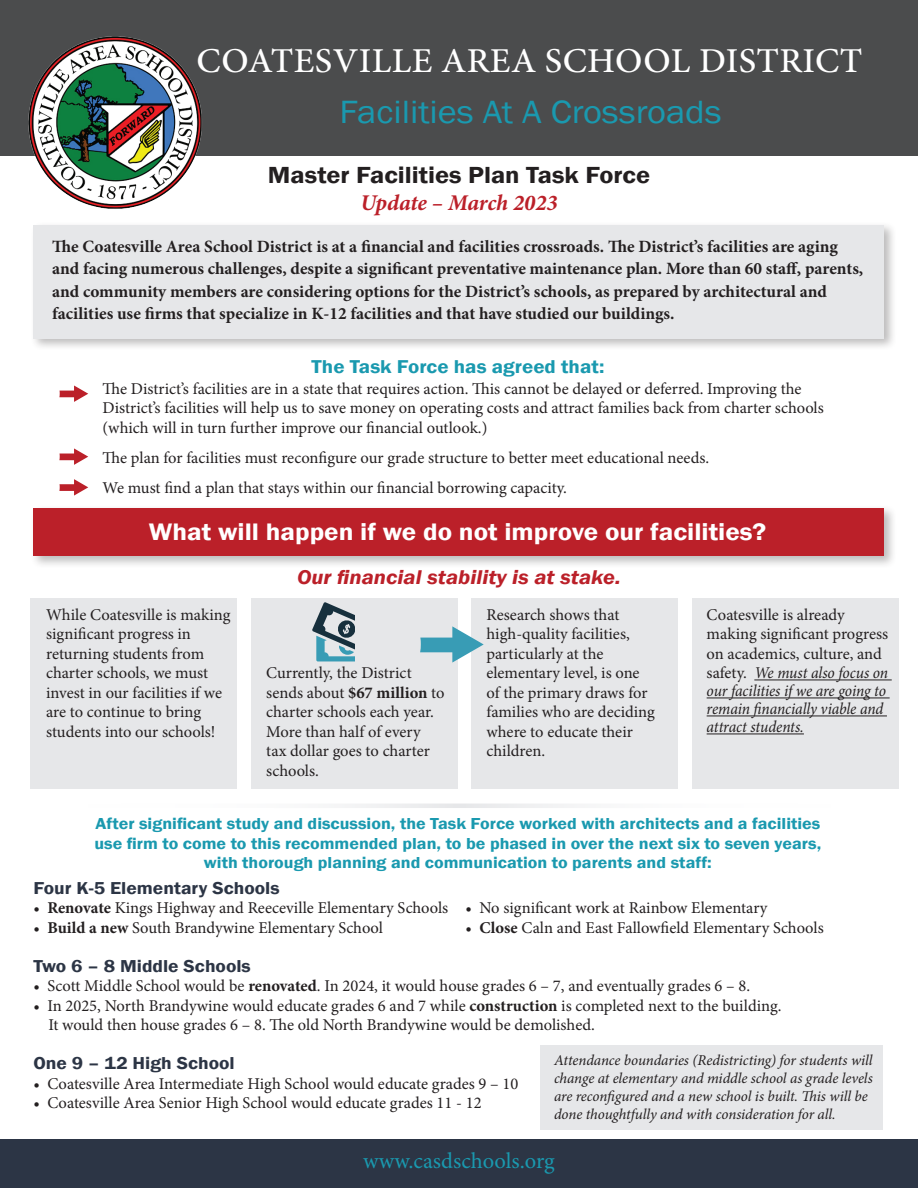
<style>
.page{position:relative;width:918px;height:1188px;background:#fff}
.page>*{position:absolute;margin:0;border:0;box-sizing:border-box;transform-origin:0 0}
.t1{font:500 34.95px "Minion Pro";letter-spacing:.01em;color:#fff;scale:1.04 1}
.t2{font:33.15px "Franklin Gothic";color:#1a99af;scale:1.1 1}
.t3{font:600 24.6px "Franklin Gothic";color:#fff;scale:1.1 1}
.t4{font:600 24px "Franklin Gothic";color:#231f20;scale:1.1 1}
.t5{font:22.5px "Minion Pro";letter-spacing:-.005em;color:#1a99af}
.t6{font:italic 700 22.5px "Minion Pro";letter-spacing:-.005em;color:#bb2029}
.t7{font:italic 600 20.4px "Franklin Gothic";color:#bb2029;scale:1.1 1}
.t8{font:600 19.05px "Franklin Gothic";color:#1a99af;scale:1.1 1}
.t9{font:600 17.7px "Franklin Gothic";color:#2c3545;scale:1.1 1}
.t10{font:700 17.25px/22.5px "Minion Pro";color:#231f20}
.t11{font:16.5px/19.5px "Minion Pro";color:#231f20}
.t12{font:italic 16.5px/18px "Minion Pro";letter-spacing:-.01em;color:#231f20;scale:.94 1}
.t13{font:600 16.35px/19.5px "Franklin Gothic";color:#1a99af;text-align:center;scale:1.1 1}
.t14{font:italic 15px/18px "Minion Pro";letter-spacing:-.005em;color:#231f20}
.s1{font-weight:700}
.s2{font-style:italic}
</style>
<div class="page">
<div style="left:30px;top:598px;width:207px;height:190px;background:#e6e7e9"></div>
<div style="left:252px;top:598px;width:206px;height:190px;background:#e6e7e9"></div>
<div style="left:472px;top:598px;width:206px;height:190px;background:#e6e7e9"></div>
<div style="left:692px;top:598px;width:206px;height:190px;background:#e6e7e9"></div>
<div style="left:30px;top:505px;width:868px;height:64px;background:#231f20;opacity:.3"></div>
<div style="left:34px;top:508px;width:850px;height:48px;background:#bb2029"></div>
<div style="left:0;top:0;width:918px;height:156px;background:#4b4c4d"></div>
<img style="left:28px;top:36px;width:174px;height:173px">
<div style="left:0;top:1139px;width:918px;height:49px;background:#2c3545"></div>
<div style="left:30px;top:222px;width:868px;height:130px;background:#231f20;opacity:.3"></div>
<div style="left:34px;top:225px;width:850px;height:113px;background:#e6e7e9"></div>
<svg style="left:59px;top:385px;width:29px;height:17px"></svg>
<svg style="left:59px;top:448px;width:29px;height:17px"></svg>
<svg style="left:59px;top:479px;width:29px;height:17px"></svg>
<hr style="left:754px;top:680px;width:138px;height:1px;background:#231f20">
<hr style="left:707px;top:698px;width:183px;height:1px;background:#231f20">
<hr style="left:707px;top:716px;width:180px;height:1px;background:#231f20">
<hr style="left:707px;top:734px;width:97px;height:1px;background:#231f20">
<svg style="left:312px;top:602px;width:43px;height:59px"></svg>
<div style="left:540px;top:1045px;width:342px;height:85px;background:#e6e7e9"></div>
<svg style="left:342px;top:804px;width:235px;height:4px"></svg>
<svg style="left:420px;top:626px;width:64px;height:37px"></svg>
<h1 class="t1" style="left:197px;top:37px;width:642px">COATESVILLE AREA SCHOOL DISTRICT</h1>
<h2 class="t2" style="left:339px;top:91px;width:349px">Facilities At A Crossroads</h2>
<h3 class="t4" style="left:268px;top:160px;width:349px">Master Facilities Plan Task Force</h3>
<h3 class="t6" style="left:360px;top:187px;width:199px">Update – March 2023</h3>
<p class="t10" style="left:52px;top:235px;width:813px">The Coatesville Area School District is at a financial and facilities crossroads. The District’s facilities are aging and facing numerous challenges, despite a significant preventative maintenance plan. More than 60 staff, parents, and community members are considering options for the District’s schools, as prepared by architectural and facilities use firms that specialize in K-12 facilities and that have studied our buildings.</p>
<p class="t8" style="left:312px;top:355px;width:268px">The Task Force has agreed that:</p>
<p class="t11" style="left:103px;top:379px;width:723px">The District’s facilities are in a state that requires action. This cannot be delayed or deferred. Improving the<br>District’s facilities will help us to save money on operating costs and attract families back from charter schools (which will in turn further improve our financial outlook.)</p>
<p class="t11" style="left:103px;top:443px;width:608px;line-height:30px">The plan for facilities must reconfigure our grade structure to better meet educational needs.<br>We must find a plan that stays within our financial borrowing capacity.</p>
<h3 class="t3" style="left:149px;top:517px;width:563px">What will happen if we do not improve our facilities?</h3>
<p class="t11" style="left:46px;top:605px;width:186px">While Coatesville is making significant progress in returning students from charter schools, we must invest in our facilities if we are to continue to bring students into our schools!</p>
<p class="t7" style="left:297px;top:565px;width:296px">Our financial stability is at stake.</p>
<p class="t11" style="left:266px;top:663px;width:180px">Currently, the District sends about <span class="s1">$67 million</span> to charter schools each year.<br>More than half of every tax dollar goes to charter schools.</p>
<p class="t11" style="left:486px;top:605px;width:170px">Research shows that high-quality facilities, particularly at the elementary level, is one of the primary draws for families who are deciding where to educate their children.</p>
<p class="t11" style="left:707px;top:605px;width:183px">Coatesville is already making significant progress on academics, culture, and safety. <span class="s2">We must also focus on</span></p>
<p class="t12" style="left:707px;top:682px;width:192px">our facilities if we are going to remain financially viable and attract students.</p>
<p class="t13" style="left:94px;top:814px;width:662px">After significant study and discussion, the Task Force worked with architects and a facilities use firm to come to this recommended plan, to be phased in over the next six to seven years, with thorough planning and communication to parents and staff:</p>
<p class="t9" style="left:33px;top:877px;width:225px">Four K-5 Elementary Schools</p>
<p class="t11" style="left:33px;top:898px;width:736px">• <span class="s1">Renovate</span> Kings Highway and Reeceville Elementary Schools • No significant work at Rainbow Elementary</p>
<p class="t11" style="left:33px;top:918px;width:351px">• <span class="s1">Build a new</span> South Brandywine Elementary School</p>
<p class="t11" style="left:465px;top:918px;width:360px">• <span class="s1">Close</span> Caln and East Fallowfield Elementary Schools</p>
<p class="t9" style="left:33px;top:955px;width:199px">Two 6 – 8 Middle Schools</p>
<p class="t11" style="left:33px;top:976px;width:718px">• Scott Middle School would be <span class="s1">renovated</span>. In 2024, it would house grades 6 – 7, and eventually grades 6 – 8.</p>
<p class="t11" style="left:48px;top:996px;width:735px;text-indent:-15px">• In 2025, North Brandywine would educate grades 6 and 7 while <span class="s1">construction</span> is completed next to the building.<br>It would then house grades 6 – 8. The old North Brandywine would be demolished.</p>
<p class="t9" style="left:33px;top:1052px;width:185px">One 9 – 12 High School</p>
<p class="t11" style="left:33px;top:1074px;width:486px">• Coatesville Area Intermediate High School would educate grades 9 – 10</p>
<p class="t11" style="left:33px;top:1093px;width:450px">• Coatesville Area Senior High School would educate grades 11 - 12</p>
<p class="t14" style="left:554px;top:1051px;width:320px">Attendance boundaries (Redistricting) for students will change at elementary and middle school as grade levels are reconfigured and a new school is built. This will be done thoughtfully and with consideration for all.</p>
<h3 class="t5" style="left:363px;top:1146px;width:193px">www.casdschools.org</h3>
</div>
